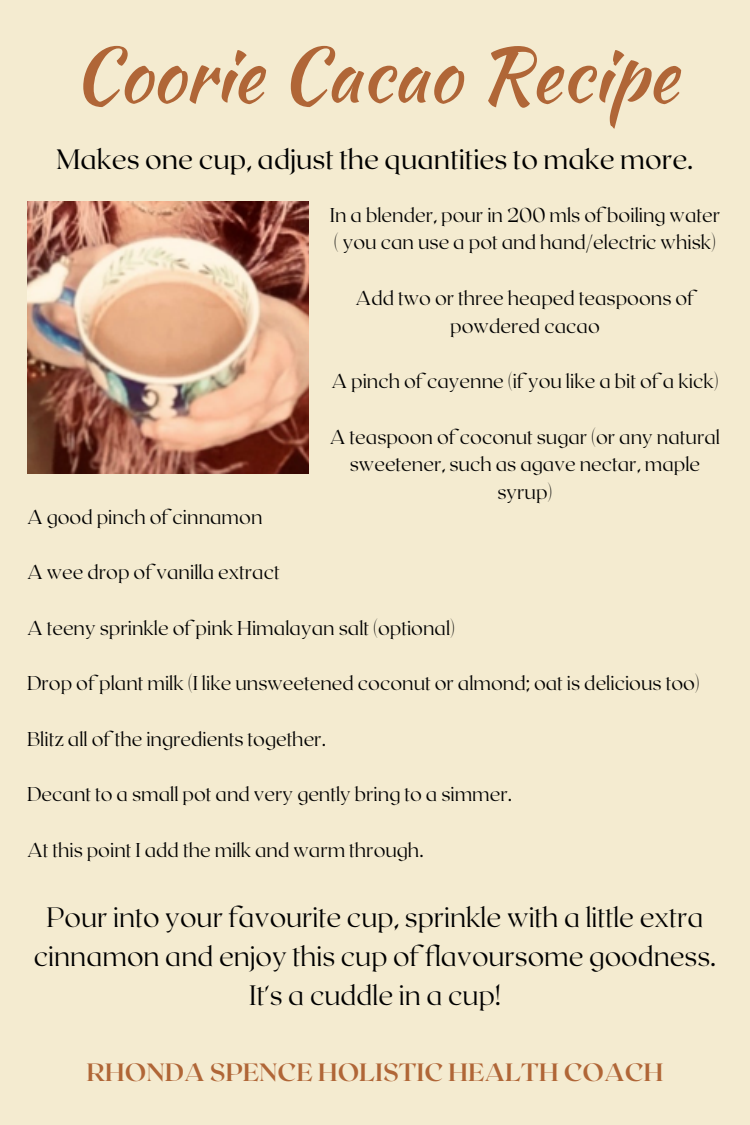
<style>
.page{position:relative;width:750px;height:1125px;background:#f4ebd0}
.page>*{position:absolute;margin:0;border:0;box-sizing:border-box;transform-origin:0 0}
.t1{font:75px "Kaushan Script";color:#b06637}
.t2{font:100 28px/39px "Roxborough CF";color:#000;text-align:center}
.t3{font:300 28px "Roxborough CF";color:#000}
.t4{font:700 25px "Roxborough CF";color:#b06637}
.t5{font:100 20px/27.8px "Roxborough CF";color:#000;text-align:center}
</style>
<div class="page">
<img style="left:27px;top:201px;width:282px;height:272px">
<p class="t1" style="left:73px;top:20px;width:606px">Coorie Cacao Recipe</p>
<p class="t3" style="left:56px;top:141px;width:639px">Makes one cup, adjust the quantities to make more.</p>
<p class="t5" style="left:330px;top:200px;width:392px;text-align:left">In a blender, pour in 200 mls of boiling water ( you can use a pot and hand/electric whisk)</p>
<p class="t5" style="left:356px;top:283px;width:340px">Add two or three heaped teaspoons of powdered cacao</p>
<p class="t5" style="left:331px;top:366px;width:389px">A pinch of cayenne (if you like a bit of a kick)</p>
<p class="t5" style="left:330px;top:422px;width:392px">A teaspoon of coconut sugar (or any natural sweetener, such as agave nectar, maple syrup)</p>
<p class="t5" style="left:27px;top:502px;width:237px">A good pinch of cinnamon</p>
<p class="t5" style="left:27px;top:557px;width:254px">A wee drop of vanilla extract</p>
<p class="t5" style="left:27px;top:613px;width:430px">A teeny sprinkle of pink Himalayan salt (optional)</p>
<p class="t5" style="left:27px;top:668px;width:674px">Drop of plant milk (I like unsweetened coconut or almond; oat is delicious too)</p>
<p class="t5" style="left:27px;top:724px;width:300px">Blitz all of the ingredients together.</p>
<p class="t5" style="left:27px;top:779px;width:487px">Decant to a small pot and very gently bring to a simmer.</p>
<p class="t5" style="left:27px;top:835px;width:398px">At this point I add the milk and warm through.</p>
<p class="t2" style="left:34px;top:896px;width:684px">Pour into your favourite cup, sprinkle with a little extra cinnamon and enjoy this cup of flavoursome goodness.<br>It's a cuddle in a cup!</p>
<p class="t4" style="left:86px;top:1056px;width:579px">RHONDA SPENCE HOLISTIC HEALTH COACH</p>
</div>
